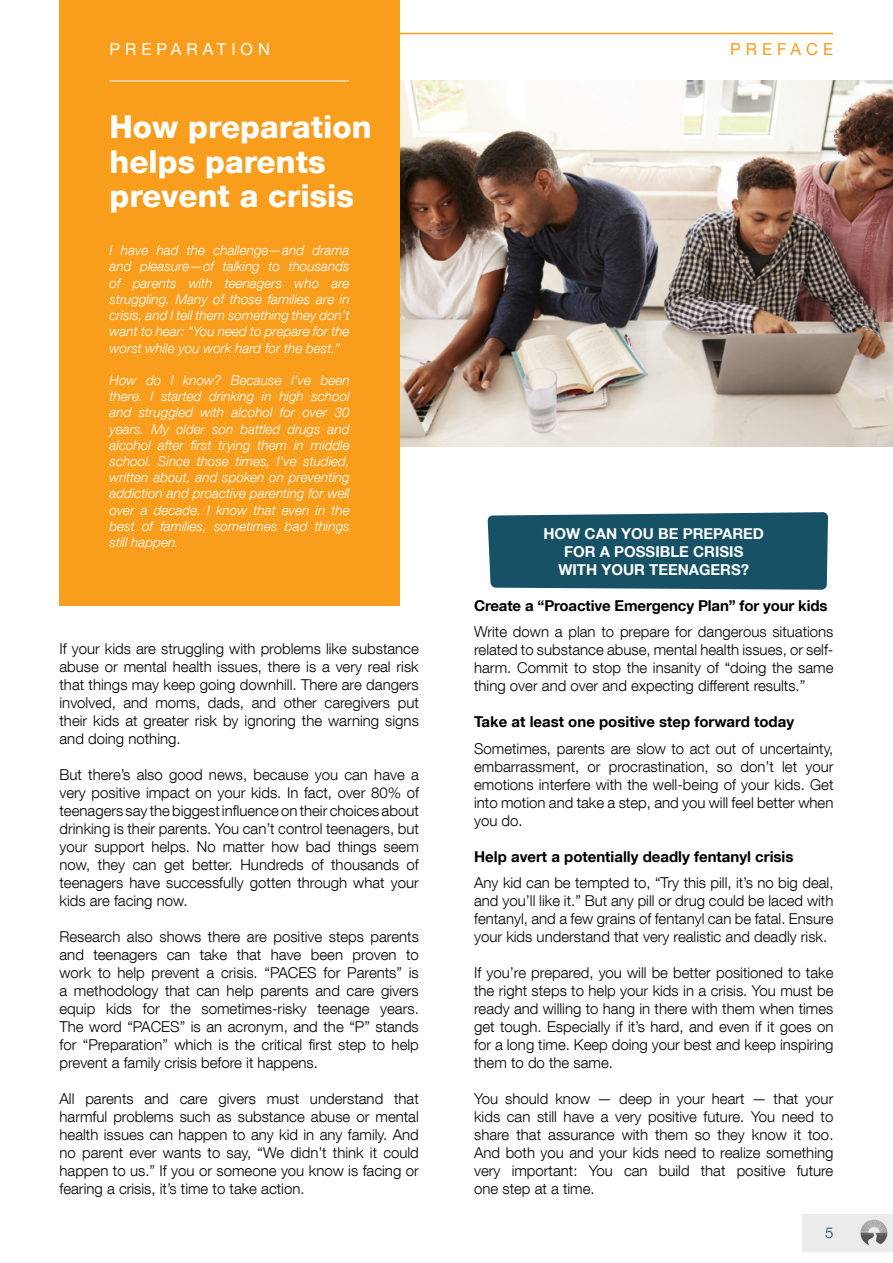
<style>
.page{position:relative;width:893px;height:1263px;background:#fff}
.page>*{position:absolute;margin:0;border:0;box-sizing:border-box;transform-origin:0 0}
.t1{font:800 31.5px/34.5px "Helvetica Neue LT Com";color:#fff}
.t2{font:16.5px "Helvetica Neue LT Com";letter-spacing:.3em;color:#fff}
.t3{font:16.5px "Helvetica Neue LT Com";letter-spacing:.3em;color:#f99d1d}
.t4{font:300 15px/18px "Helvetica Neue LT Com";color:#000;text-align:justify}
.t5{font:700 15px "Helvetica Neue LT Com";color:#000}
.t6{font:700 15px/18px "Helvetica Neue LT Com";color:#fff;text-align:center}
.t7{font:300 15px "Helvetica Neue LT Com";color:#165166}
.t8{font:italic 300 13.5px/16.2px "Helvetica Neue LT Com";color:#fff;text-align:justify}
</style>
<div class="page">
<img style="left:400px;top:81px;width:493px;height:366px">
<div style="left:60px;top:0;width:340px;height:605px;background:#f99d1d"></div>
<div style="left:488px;top:512px;width:340px;height:78px;background:#165166"></div>
<hr style="left:110px;top:81px;width:239px;height:1px;background:#fff">
<hr style="left:374px;top:33px;width:459px;height:1px;background:#f99d1d">
<div style="left:802px;top:1213px;width:91px;height:38px;background:#ebebec"></div>
<img style="left:860px;top:1219px;width:27px;height:27px">
<p class="t2" style="left:110px;top:39px;width:162px">PREPARATION</p>
<p class="t3" style="left:730px;top:39px;width:105px">PREFACE</p>
<h1 class="t1" style="left:110px;top:110px;width:263px">How preparation helps parents prevent a crisis</h1>
<p class="t8" style="left:110px;top:242px;width:242px">I have had the challenge—and drama and pleasure—of talking to thousands of parents with teenagers who are struggling. Many of those families are in crisis, and I tell them something they don’t want to hear: “You need to prepare for the worst while you work hard for the best.”</p>
<p class="t8" style="left:110px;top:372px;width:242px">How do I know? Because I’ve been there. I started drinking in high school and struggled with alcohol for over 30 years. My older son battled drugs and alcohol after first trying them in middle school. Since those times, I’ve studied, written about, and spoken on preventing addiction and proactive parenting for well over a decade. I know that even in the best of families, sometimes bad things still happen.</p>
<p class="t4" style="left:60px;top:640px;width:361px">If your kids are struggling with problems like substance abuse or mental health issues, there is a very real risk that things may keep going downhill. There are dangers involved, and moms, dads, and other caregivers put their kids at greater risk by ignoring the warning signs and doing nothing.</p>
<p class="t4" style="left:60px;top:766px;width:361px">But there’s also good news, because you can have a very positive impact on your kids. In fact, over 80% of teenagers say the biggest influence on their choices about drinking is their parents. You can’t control teenagers, but your support helps. No matter how bad things seem now, they can get better. Hundreds of thousands of teenagers have successfully gotten through what your kids are facing now.</p>
<p class="t4" style="left:60px;top:928px;width:361px">Research also shows there are positive steps parents and teenagers can take that have been proven to work to help prevent a crisis. “PACES for Parents” is a methodology that can help parents and care givers equip kids for the sometimes-risky teenage years.<br>The word “PACES” is an acronym, and the “P” stands for “Preparation” which is the critical first step to help prevent a family crisis before it happens.</p>
<p class="t4" style="left:60px;top:1090px;width:361px">All parents and care givers must understand that harmful problems such as substance abuse or mental health issues can happen to any kid in any family. And no parent ever wants to say, “We didn’t think it could happen to us.” If you or someone you know is facing or fearing a crisis, it’s time to take action.</p>
<p class="t6" style="left:543px;top:524px;width:222px">HOW CAN YOU BE PREPARED<br>FOR A POSSIBLE CRISIS<br>WITH YOUR TEENAGERS?</p>
<p class="t5" style="left:474px;top:596px;width:355px">Create a “Proactive Emergency Plan” for your kids</p>
<p class="t4" style="left:474px;top:623px;width:361px">Write down a plan to prepare for dangerous situations related to substance abuse, mental health issues, or self&shy;harm. Commit to stop the insanity of “doing the same thing over and over and expecting different results.”</p>
<p class="t5" style="left:474px;top:712px;width:321px">Take at least one positive step forward today</p>
<p class="t4" style="left:474px;top:739px;width:361px">Sometimes, parents are slow to act out of uncertainty, embarrassment, or procrastination, so don’t let your emotions interfere with the well-being of your kids. Get into motion and take a step, and you will feel better when you do.</p>
<p class="t5" style="left:474px;top:847px;width:321px">Help avert a potentially deadly fentanyl crisis</p>
<p class="t4" style="left:474px;top:874px;width:361px">Any kid can be tempted to, “Try this pill, it’s no big deal, and you’ll like it.” But any pill or drug could be laced with fentanyl, and a few grains of fentanyl can be fatal. Ensure your kids understand that very realistic and deadly risk.</p>
<p class="t4" style="left:474px;top:964px;width:361px">If you’re prepared, you will be better positioned to take the right steps to help your kids in a crisis. You must be ready and willing to hang in there with them when times get tough. Especially if it’s hard, and even if it goes on for a long time. Keep doing your best and keep inspiring them to do the same.</p>
<p class="t4" style="left:474px;top:1090px;width:361px">You should know — deep in your heart — that your kids can still have a very positive future. You need to share that assurance with them so they know it too.<br>And both you and your kids need to realize something very important: You can build that positive future one step at a time.</p>
<p class="t7" style="left:825px;top:1223px;width:10px">5</p>
</div>
